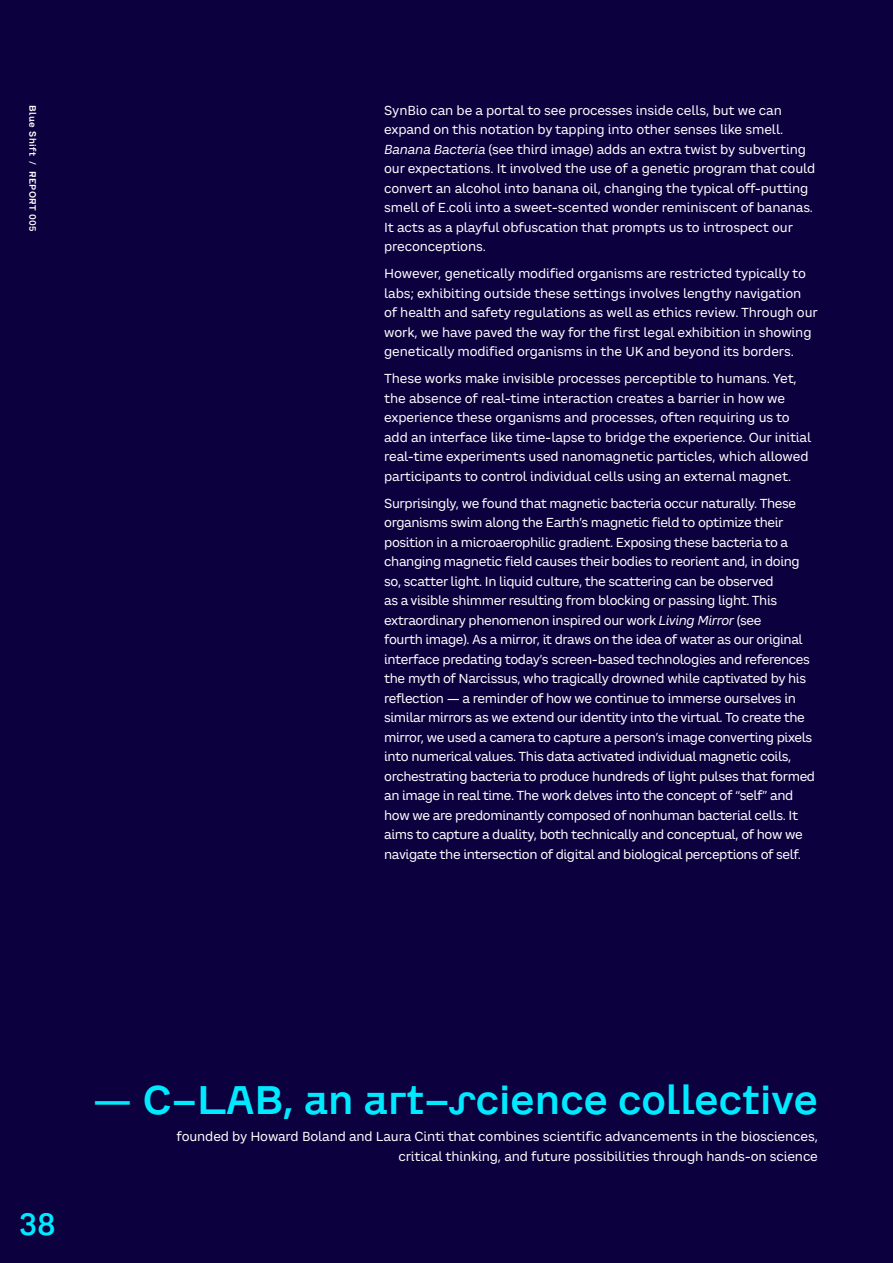
<style>
.page{position:relative;width:893px;height:1263px;background:#0d003f}
.page>*{position:absolute;margin:0;border:0;box-sizing:border-box;transform-origin:0 0}
.Interlude_author_-_26__32{font:39px "CA Saygon";color:#00eaff}
.t1{font:30px "CA Saygon";color:#00eaff}
.Interlude_body_-_8_5___13{font:12.75px/19.5px "CA Saygon Text";letter-spacing:-.03em;color:#fff}
.Interlude_body_-_8_5___13-2{font:12.75px/19.5px "CA Saygon Text";letter-spacing:-.01em;color:#fff}
.Body_-_8_5_13{font:12.75px/19.5px "CA Saygon Text";letter-spacing:-.01em;color:#fff;text-align:right}
.t2{font:9px "CA Saygon";letter-spacing:.05em;color:#fff}
.s1{font-style:italic}
</style>
<div class="page">
<p class="t2" style="left:40px;top:105px;width:128px;rotate:90deg">Blue Shift / REPORT 005</p>
<p class="Interlude_body_-_8_5___13-2" style="left:384px;top:100px;width:433px">SynBio can be a portal to see processes inside cells, but we can expand on this notation by tapping into other senses like smell.<br><span class="s1">Banana Bacteria</span> (see third image) adds an extra twist by subverting our expectations. It involved the use of a genetic program that could convert an alcohol into banana oil, changing the typical off-putting smell of E.coli into a sweet-scented wonder reminiscent of bananas.<br>It acts as a playful obfuscation that prompts us to introspect our preconceptions.</p>
<p class="Interlude_body_-_8_5___13-2" style="left:384px;top:264px;width:435px">However, genetically modified organisms are restricted typically to labs; exhibiting outside these settings involves lengthy navigation<br>of health and safety regulations as well as ethics review. Through our work, we have paved the way for the first legal exhibition in showing genetically modified organisms in the UK and beyond its borders.</p>
<p class="Interlude_body_-_8_5___13-2" style="left:384px;top:369px;width:428px">These works make invisible processes perceptible to humans. Yet, the absence of real-time interaction creates a barrier in how we experience these organisms and processes, often requiring us to add an interface like time-lapse to bridge the experience. Our initial real-time experiments used nanomagnetic particles, which allowed participants to control individual cells using an external magnet.</p>
<p class="Interlude_body_-_8_5___13" style="left:384px;top:493px;width:432px">Surprisingly, we found that magnetic bacteria occur naturally. These organisms swim along the Earth’s magnetic field to optimize their position in a microaerophilic gradient. Exposing these bacteria to a changing magnetic field causes their bodies to reorient and, in doing so, scatter light. In liquid culture, the scattering can be observed<br>as a visible shimmer resulting from blocking or passing light. This extraordinary phenomenon inspired our work <span class="s1">Living Mirror</span> (see<br>fourth image). As a mirror, it draws on the idea of water as our original interface predating today’s screen-based technologies and references the myth of Narcissus, who tragically drowned while captivated by his reflection — a reminder of how we continue to immerse ourselves in similar mirrors as we extend our identity into the virtual. To create the mirror, we used a camera to capture a person’s image converting pixels into numerical values. This data activated individual magnetic coils, orchestrating bacteria to produce hundreds of light pulses that formed an image in real time. The work delves into the concept of “self” and how we are predominantly composed of nonhuman bacterial cells. It aims to capture a duality, both technically and conceptual, of how we navigate the intersection of digital and biological perceptions of self.</p>
<h2 class="t1" style="left:19px;top:1199px;width:38px">38</h2>
<p class="Interlude_author_-_26__32" style="left:93px;top:1068px;width:727px">— C-LAB, an art-science collective</p>
<p class="Body_-_8_5_13" style="left:177px;top:1127px;width:643px">founded by Howard Boland and Laura Cinti that combines scientific advancements in the biosciences, critical thinking, and future possibilities through hands-on science</p>
</div>
